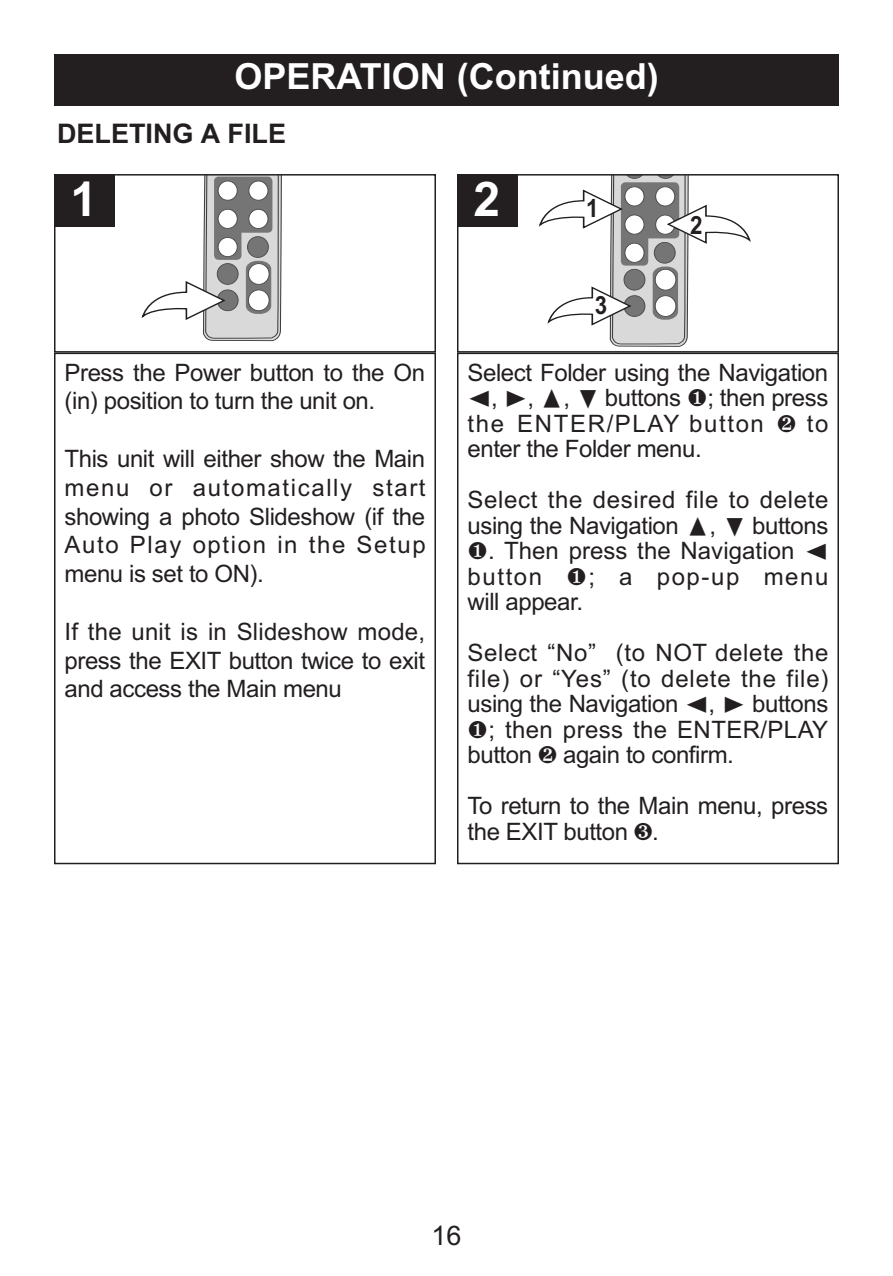
<style>
.page{position:relative;width:893px;height:1276px;background:#fff}
.page>*{position:absolute;margin:0;border:0;box-sizing:border-box;transform-origin:0 0}
.t1{font:700 48px "Arial";color:#fff}
.t2{font:700 36px "Arial";color:#fff}
.t3{font:700 27px "Arial";color:#231f20}
.t4{font:27px "Arial";color:#231f20}
.t5{font:700 25.2px "Arial";color:#231f20;scale:.89 1}
.t6{font:700 25.2px "Helvetica";color:#231f20;scale:.89 1}
.t7{font:24px/25.5px "Arial";letter-spacing:-.015em;color:#231f20;text-align:justify}
.t8{font:24px/25.5px "Arial";letter-spacing:.03em;color:#231f20}
.s1{font-family:"Treasure Chest"}
</style>
<div class="page">
<div style="left:54px;top:54px;width:785px;height:52px;background:#231f20"></div>
<div style="left:54px;top:352px;width:382px;height:512px;border:2px solid #231f20"></div>
<svg style="left:142px;top:177px;width:140px;height:164px"></svg>
<div style="left:54px;top:174px;width:382px;height:178px;border:2px solid #231f20"></div>
<div style="left:54px;top:174px;width:60px;height:52px;background:#231f20"></div>
<div style="left:457px;top:352px;width:382px;height:512px;border:2px solid #231f20"></div>
<svg style="left:539px;top:177px;width:212px;height:170px"></svg>
<div style="left:457px;top:174px;width:382px;height:178px;border:2px solid #231f20"></div>
<div style="left:457px;top:174px;width:60px;height:52px;background:#231f20"></div>
<h2 class="t2" style="left:234px;top:56px;width:426px">OPERATION (Continued)</h2>
<p class="t3" style="left:57px;top:118px;width:231px">DELETING A FILE</p>
<h1 class="t1" style="left:71px;top:171px;width:28px">1</h1>
<p class="t7" style="left:64px;top:358px;width:362px;line-height:28.8px">Press the Power button to the On (in) position to turn the unit on.</p>
<p class="t7" style="left:64px;top:444px;width:363px;line-height:28.8px">This unit will either show the Main menu or automatically start showing a photo Slideshow (if the Auto Play option in the Setup menu is set to ON).</p>
<p class="t7" style="left:64px;top:617px;width:362px;line-height:28.8px">If the unit is in Slideshow mode, press the EXIT button twice to exit and access the Main menu</p>
<p class="t6" style="left:213px;top:430px;width:15px">1</p>
<p class="t6" style="left:283px;top:432px;width:15px">1</p>
<h1 class="t1" style="left:474px;top:171px;width:28px">2</h1>
<p class="t5" style="left:586px;top:194px;width:15px">1</p>
<p class="t5" style="left:595px;top:291px;width:15px">3</p>
<p class="t5" style="left:690px;top:211px;width:15px">2</p>
<p class="t7" style="left:467px;top:359px;width:362px">Select Folder using the Navigation <span class="s1">√</span>, <span class="s1">®</span>, <span class="s1">π</span>, <span class="s1">†</span> buttons <span class="s1">1</span>; then press the ENTER/PLAY button <span class="s1">2</span> to enter the Folder menu.</p>
<p class="t8" style="left:467px;top:487px;width:362px">Select the desired file to delete using the Navigation <span class="s1">π</span>, <span class="s1">†</span> buttons</p>
<p class="t7" style="left:467px;top:538px;width:363px"><span class="s1">1</span>. Then press the Navigation <span class="s1">√ </span>button <span class="s1">1</span>; a pop-up menu will appear.</p>
<p class="t7" style="left:467px;top:640px;width:362px">Select “No” (to NOT delete the file) or “Yes” (to delete the file) using the Navigation <span class="s1">√</span>, <span class="s1">®</span> buttons <span class="s1">1</span>; then press the ENTER/PLAY button <span class="s1">2</span> again to confirm.</p>
<p class="t7" style="left:467px;top:793px;width:362px">To return to the Main menu, press the EXIT button <span class="s1">3</span>.</p>
<p class="t4" style="left:431px;top:1219px;width:32px">16</p>
</div>
